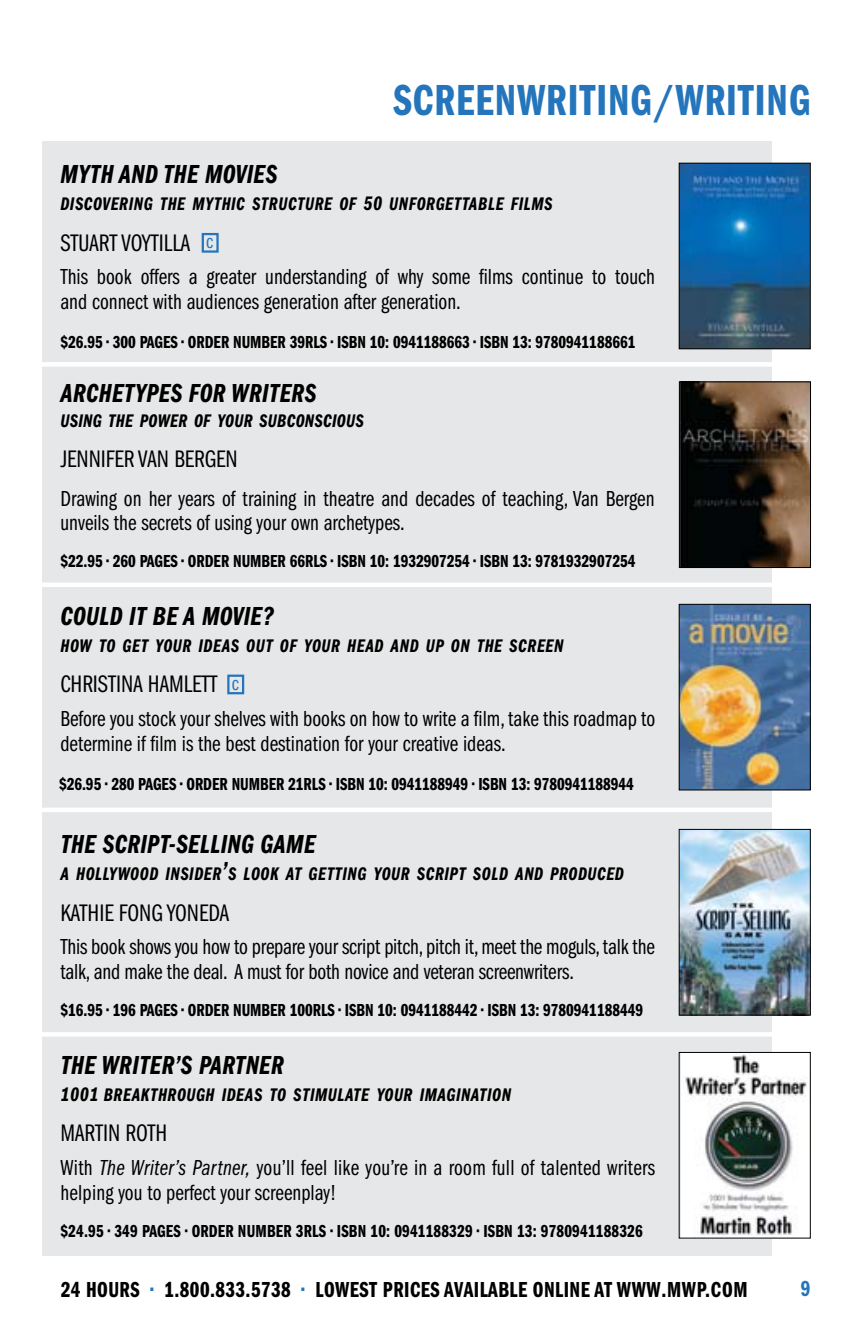
<style>
.page{position:relative;width:851px;height:1337px;background:#fff}
.page>*{position:absolute;margin:0;border:0;box-sizing:border-box;transform-origin:0 0}
.t1{font:45px "Franklin Gothic Demi Cmpr";letter-spacing:.02em;color:#2475bb}
.t2{font:27px "Franklin Gothic Demi Cmpr Ital";letter-spacing:.01em;color:#000}
.t3{font:24.75px "Franklin Gothic Book Cmpr";color:#000}
.t4{font:22.5px/24.8px "Franklin Gothic Book Cmpr";color:#000}
.t5{font:22.5px "Franklin Gothic Demi Cmpr";letter-spacing:.02em;color:#000}
.t6{font:22.5px "Franklin Gothic Demi Cmpr";color:#2475bb}
.t7{font:20.25px "Franklin Gothic Book Cmpr";color:#2475bb}
.t8{font:18.9px "Franklin Gothic Demi Cmpr Ital";letter-spacing:.03em;color:#000}
.t9{font:18px "Franklin Gothic Demi Cmpr";color:#000}
.s1{font-size:20.25px}
.s2{font-size:27px}
.s3{font-family:"Franklin Gothic Book Cmpr Ital"}
.s4{color:#2475bb}
</style>
<div class="page">
<div style="left:42px;top:141px;width:729px;height:1114px;background:#e6e7e8"></div>
<div style="left:227px;top:674px;width:17px;height:20px;border:2px solid #2475bb"></div>
<div style="left:202px;top:233px;width:17px;height:20px;border:2px solid #2475bb"></div>
<div style="left:25px;top:582px;width:801px;height:5px;background:#fff"></div>
<div style="left:41px;top:807px;width:801px;height:5px;background:#fff"></div>
<img style="left:681px;top:1054px;width:126px;height:182px">
<hr style="left:41px;top:1032px;width:801px;height:4px;background:#fff">
<hr style="left:28px;top:362px;width:800px;height:4px;background:#fff">
<img style="left:681px;top:165px;width:127px;height:182px">
<div style="left:679px;top:163px;width:131px;height:186px;border:1px solid #000"></div>
<img style="left:681px;top:606px;width:127px;height:182px">
<div style="left:679px;top:604px;width:131px;height:186px;border:1px solid #000"></div>
<img style="left:681px;top:831px;width:127px;height:182px">
<div style="left:679px;top:829px;width:131px;height:186px;border:1px solid #000"></div>
<img style="left:681px;top:383px;width:127px;height:183px">
<div style="left:679px;top:381px;width:131px;height:187px;border:1px solid #000"></div>
<h1 class="t1" style="left:393px;top:75px;width:415px">SCREENWRITING/WRITING</h1>
<p class="t2" style="left:60px;top:159px;width:218px">MYTH AND THE MOVIES</p>
<p class="t8" style="left:60px;top:193px;width:493px">DISCOVERING THE MYTHIC STRUCTURE OF <span class="s1">50</span> UNFORGETTABLE FILMS</p>
<p class="t3" style="left:60px;top:229px;width:11px">stuart</p>
<p class="t3" style="left:121px;top:229px;width:10px">voytilla</p>
<p class="t4" style="left:60px;top:265px;width:596px">This book offers a greater understanding of why some films continue to touch and connect with audiences generation after generation.</p>
<p class="t7" style="left:206px;top:230px;width:9px">c</p>
<p class="t9" style="left:60px;top:332px;width:285px">$26.95 • 300 PAGES • ORDER NUMBER 39RLS • ISBN</p>
<p class="t9" style="left:370px;top:332px;width:118px">10: 0941188663 • ISBN</p>
<p class="t9" style="left:512px;top:332px;width:124px">13: 9780941188661</p>
<p class="t2" style="left:60px;top:378px;width:52px">ARCHETY</p>
<p class="t2" style="left:146px;top:378px;width:98px">PES FOR WRITERS</p>
<p class="t8" style="left:60px;top:410px;width:305px">USING THE POWER OF YOUR SUBCONSCIOUS</p>
<p class="t3" style="left:60px;top:446px;width:11px">jennifer</p>
<p class="t3" style="left:138px;top:446px;width:48px">van bergen</p>
<p class="t4" style="left:60px;top:486px;width:595px">Drawing on her years of training in theatre and decades of teaching, Van Bergen unveils the secrets of using your own archetypes.</p>
<p class="t9" style="left:60px;top:551px;width:183px">$22.95 • 260 PAGES • ORDER NUMBER</p>
<p class="t9" style="left:290px;top:551px;width:56px">66RLS • ISBN</p>
<p class="t9" style="left:370px;top:551px;width:118px">10: 1932907254 • ISBN</p>
<p class="t9" style="left:512px;top:551px;width:124px">13: 9781932907254</p>
<p class="t2" style="left:60px;top:600px;width:215px">COULD IT BE A MOVIE?</p>
<p class="t8" style="left:60px;top:634px;width:504px">HOW TO GET YOUR IDEAS OUT OF YOUR HEAD AND UP ON THE SCREEN</p>
<p class="t3" style="left:60px;top:670px;width:11px">christina</p>
<p class="t3" style="left:148px;top:670px;width:11px">hamlett</p>
<p class="t4" style="left:60px;top:706px;width:596px">Before you stock your shelves with books on how to write a film, take this roadmap to determine if film is the best destination for your creative ideas.</p>
<p class="t9" style="left:59px;top:774px;width:285px">$26.95 • 280 PAGES • ORDER NUMBER 21RLS • ISBN</p>
<p class="t9" style="left:368px;top:774px;width:118px">10: 0941188949 • ISBN</p>
<p class="t9" style="left:511px;top:774px;width:124px">13: 9780941188944</p>
<p class="t7" style="left:232px;top:672px;width:9px">c</p>
<p class="t2" style="left:60px;top:828px;width:256px">THE SCRIPT-SELL ING GAME</p>
<p class="t8" style="left:60px;top:863px;width:565px">A HOLLYWOOD INSIDER<span class="s2">’</span>S LOOK AT GETTING YOUR SCRIPT SOLD AND PRODUCED</p>
<p class="t3" style="left:60px;top:899px;width:10px">kathie</p>
<p class="t3" style="left:119px;top:899px;width:12px">fong</p>
<p class="t3" style="left:167px;top:899px;width:12px">yoneda</p>
<p class="t4" style="left:60px;top:935px;width:596px">This book shows you how to prepare your script pitch, pitch it, meet the moguls, talk the talk, and make the deal. A must for both novice and veteran screenwriters.</p>
<p class="t9" style="left:60px;top:1000px;width:183px">$16.95 • 196 PAGES • ORDER NUMBER</p>
<p class="t9" style="left:290px;top:1000px;width:63px">100RLS • ISBN</p>
<p class="t9" style="left:377px;top:1000px;width:118px">10: 0941188442 • ISBN</p>
<p class="t9" style="left:520px;top:1000px;width:124px">13: 9780941188449</p>
<p class="t2" style="left:60px;top:1049px;width:225px">THE WRITER’S PA RTNER</p>
<p class="t8" style="left:60px;top:1083px;width:452px"><span class="s1">1001</span> BREAKTHROUGH IDEAS TO STIMULATE YOUR IMAGINATION</p>
<p class="t3" style="left:60px;top:1119px;width:11px">martin</p>
<p class="t3" style="left:126px;top:1119px;width:11px">roth</p>
<p class="t4" style="left:60px;top:1155px;width:596px">With <span class="s3">The Writer’s Partner,</span> you’ll feel like you’re in a room full of talented writers helping you to perfect your screenplay!</p>
<p class="t9" style="left:60px;top:1220px;width:188px">$24.95 • 349 PAGES • ORDER NUMBER</p>
<p class="t9" style="left:296px;top:1220px;width:49px">3RLS • ISBN</p>
<p class="t9" style="left:370px;top:1220px;width:121px">10: 0941188329 • ISBN</p>
<p class="t9" style="left:517px;top:1220px;width:127px">13: 9780941188326</p>
<p class="t5" style="left:61px;top:1277px;width:37px">24 HOURS</p>
<p class="t5" style="left:150px;top:1277px;width:598px"><span class="s4">•</span> 1.800.833.5738 <span class="s4">•</span> LOWEST PRICES AVAILABLE ONLINE AT WWW.MWP.COM</p>
<p class="t6" style="left:800px;top:1276px;width:11px">9</p>
</div>
